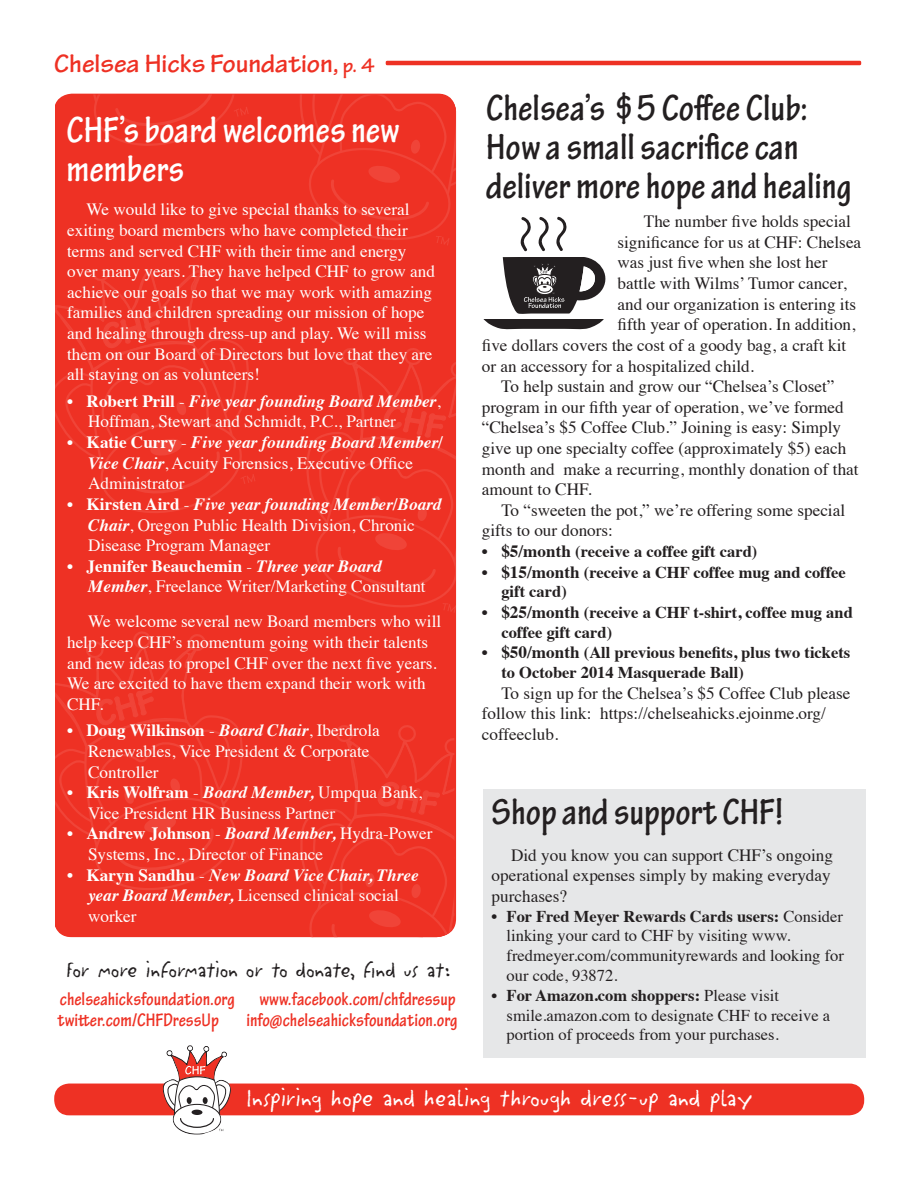
<style>
.page{position:relative;width:918px;height:1188px;background:#fff}
.page>*{position:absolute;margin:0;border:0;box-sizing:border-box;transform-origin:0 0}
.t1{font:700 condensed 39px/39px "Tekton Pro";color:#231f20}
.t2{font:700 condensed 39px/39px "Tekton Pro";color:#fff}
.t3{font:27px "Litterbox ICG";color:#fff}
.t4{font:700 27px "Tekton Pro";color:#ee3124}
.t5{font:24px "Litterbox ICG";color:#231f20}
.t6{font:700 condensed 19.5px "Tekton Pro";color:#ee3124}
.t7{font:17.1px/20.5px "Times";color:#fff}
.t8{font:17.1px/20.5px "Times";color:#231f20}
.t9{font:italic 700 17.1px/20.5px "Times";color:#fff}
.t10{font:16.5px/19.8px "Times";color:#231f20}
.t11{font:700 16.5px/19.8px "Times";color:#231f20}
.s1{font-size:21px}
.s2{font-weight:700}
.s3{font-weight:700;font-style:italic}
.s4{font-weight:400;font-style:normal}
.s5{font-style:normal}
.s6{font-size:17.1px}
</style>
<div class="page">
<div style="left:57px;top:94px;width:399px;height:167px;background:#ee3124;border-radius:18px"></div>
<svg style="left:57px;top:94px;width:192px;height:52px"></svg>
<svg style="left:300px;top:94px;width:156px;height:151px"></svg>
<div style="left:54px;top:271px;width:402px;height:352px;background:#ee3124"></div>
<svg style="left:55px;top:271px;width:200px;height:242px"></svg>
<svg style="left:307px;top:348px;width:149px;height:265px"></svg>
<div style="left:54px;top:624px;width:400px;height:313px;background:#ee3124;border-radius:18px"></div>
<svg style="left:55px;top:629px;width:194px;height:261px"></svg>
<svg style="left:300px;top:725px;width:154px;height:212px"></svg>
<div style="left:483px;top:789px;width:382px;height:269px;background:#e6e7e8"></div>
<div style="left:54px;top:1084px;width:810px;height:31px;background:#ee3124;border-radius:15px"></div>
<div style="left:173px;top:1104px;width:48px;height:31px;border:1px solid #231f20;border-radius:50%"></div>
<svg style="left:163px;top:1045px;width:70px;height:86px"></svg>
<hr style="left:386px;top:61px;width:475px;height:4px;background:#ee3124;border-radius:2px">
<div style="left:30px;top:93px;width:25px;height:880px;background:#fff"></div>
<svg style="left:483px;top:216px;width:123px;height:114px"></svg>
<h2 class="t4" style="left:54px;top:47px;width:322px">Chelsea Hicks Foundation, <span class="s1">p. 4</span></h2>
<h1 class="t2" style="left:67px;top:111px;width:335px">CHF’s board welcomes new members</h1>
<p class="t7" style="left:67px;top:198px;width:369px;text-indent:19px">We would like to give special thanks to several exiting board members who have completed their terms and served CHF with their time and energy over many years. They have helped CHF to grow and achieve our goals so that we may work with amazing families and children spreading our mission of hope and healing through dress-up and play. We will miss them on our Board of Directors but love that they are all staying on as volunteers!</p>
<p class="t7" style="left:88px;top:389px;width:354px;text-indent:-21px"><span class="s2">• Robert Prill</span> - <span class="s3">Five year founding Board Member</span>,<br>Hoffman, Stewart and Schmidt, P.C., Partner</p>
<p class="t7" style="left:88px;top:431px;width:356px;text-indent:-21px"><span class="s2">• Katie Curry</span> - <span class="s3">Five year founding Board Member/<br>Vice Chair</span>, Acuity Forensics, Executive Office<br>Administrator</p>
<p class="t7" style="left:88px;top:492px;width:355px;text-indent:-21px"><span class="s2">• Kirsten Aird</span> - <span class="s3">Five year founding Member/Board<br>Chair</span>, Oregon Public Health Division, Chronic<br>Disease Program Manager</p>
<p class="t7" style="left:88px;top:554px;width:339px;text-indent:-21px"><span class="s2">• Jennifer Beauchemin</span> - <span class="s3">Three year Board<br>Member</span>, Freelance Writer/Marketing Consultant</p>
<p class="t7" style="left:67px;top:610px;width:376px;text-indent:21px">We welcome several new Board members who will help keep CHF’s momentum going with their talents and new ideas to propel CHF over the next five years.<br>We are excited to have them expand their work with CHF.</p>
<p class="t7" style="left:88px;top:719px;width:293px;text-indent:-21px"><span class="s2">• Doug Wilkinson</span> - <span class="s3">Board Chair</span>, Iberdrola<br>Renewables, Vice President &amp; Corporate<br>Controller</p>
<p class="t7" style="left:88px;top:781px;width:336px;text-indent:-21px"><span class="s2">• Kris Wolfram</span> - <span class="s3">Board Member,</span> Umpqua Bank,<br>Vice President HR Business Partner</p>
<p class="t7" style="left:88px;top:822px;width:346px;text-indent:-21px"><span class="s2">• Andrew Johnson</span> - <span class="s3">Board Member,</span> Hydra-Power<br>Systems, Inc., Director of Finance</p>
<p class="t9" style="left:88px;top:863px;width:332px;text-indent:-21px"><span class="s4">•</span> <span class="s5">Karyn Sandhu</span> <span class="s4">-</span> New Board Vice Chair, Three year Board Member, <span class="s4">Licensed clinical social worker</span></p>
<h3 class="t5" style="left:66px;top:953px;width:386px">For more information or to donate, find us at:</h3>
<p class="t6" style="left:60px;top:988px;width:177px">chelseahicksfoundation.org</p>
<p class="t6" style="left:259px;top:988px;width:198px">www.facebook.com/chfdressup</p>
<p class="t6" style="left:58px;top:1009px;width:163px">twitter.com/CHFDressUp</p>
<p class="t6" style="left:246px;top:1009px;width:213px">info@chelseahicksfoundation.org</p>
<h1 class="t1" style="left:486px;top:89px;width:367px">Chelsea’s $5 Coffee Club:<br>How a small sacrifice can deliver more hope and healing</h1>
<p class="t8" style="left:644px;top:210px;width:209px">The number five holds special</p>
<p class="t8" style="left:617px;top:230px;width:245px">significance for us at CHF: Chelsea</p>
<p class="t8" style="left:617px;top:251px;width:211px">was just five when she lost her</p>
<p class="t8" style="left:617px;top:272px;width:231px">battle with Wilms’ Tumor cancer,</p>
<p class="t8" style="left:617px;top:292px;width:240px">and our organization is entering its</p>
<p class="t8" style="left:617px;top:313px;width:240px">fifth year of operation. In addition,</p>
<p class="t8" style="left:482px;top:333px;width:366px">five dollars covers the cost of a goody bag, a craft kit</p>
<p class="t8" style="left:482px;top:354px;width:274px">or an accessory for a hospitalized child.</p>
<p class="t8" style="left:501px;top:375px;width:335px">To help sustain and grow our “Chelsea’s Closet”</p>
<p class="t8" style="left:482px;top:395px;width:364px">program in our fifth year of operation, we’ve formed</p>
<p class="t8" style="left:482px;top:416px;width:361px">“Chelsea’s $5 Coffee Club.” Joining is easy: Simply</p>
<p class="t8" style="left:482px;top:436px;width:366px">give up one specialty coffee (approximately $5) each</p>
<p class="t8" style="left:482px;top:457px;width:378px">month and make a recurring, monthly donation of that</p>
<p class="t8" style="left:482px;top:478px;width:111px">amount to CHF.</p>
<p class="t8" style="left:501px;top:498px;width:345px">To “sweeten the pot,” we’re offering some special</p>
<p class="t8" style="left:482px;top:519px;width:133px">gifts to our donors:</p>
<p class="t11" style="left:482px;top:540px;width:277px"><span class="s6">• $5/month</span> (receive a coffee gift card)</p>
<p class="t11" style="left:501px;top:560px;width:346px;text-indent:-19px"><span class="s6">• $15/month</span> (receive a CHF coffee mug and coffee gift card)</p>
<p class="t11" style="left:501px;top:601px;width:353px;text-indent:-19px"><span class="s6">• $25/month</span> (receive a CHF t-shirt, coffee mug and coffee gift card)</p>
<p class="t11" style="left:501px;top:641px;width:351px;text-indent:-19px"><span class="s6">• $50/month</span> (All previous benefits, plus two tickets to October 2014 Masquerade Ball)</p>
<p class="t8" style="left:482px;top:681px;width:370px;text-indent:19px">To sign up for the Chelsea’s $5 Coffee Club please follow this link: https://chelseahicks.ejoinme.org/ coffeeclub.</p>
<h1 class="t1" style="left:492px;top:793px;width:293px">Shop and support CHF!</h1>
<p class="t8" style="left:492px;top:843px;width:343px;text-indent:19px">Did you know you can support CHF’s ongoing operational expenses simply by making everyday purchases?</p>
<p class="t10" style="left:507px;top:905px;width:339px;text-indent:-15px">• <span class="s2">For Fred Meyer Rewards Cards users:</span> Consider linking your card to CHF by visiting www. fredmeyer.com/communityrewards and looking for our code, 93872.</p>
<p class="t10" style="left:507px;top:984px;width:325px;text-indent:-15px"><span class="s2">• For Amazon.com shoppers:</span> Please visit smile.amazon.com to designate CHF to receive a portion of proceeds from your purchases.</p>
<h2 class="t3" style="left:246px;top:1080px;width:508px">Inspiring hope and healing through dress-up and play</h2>
</div>
